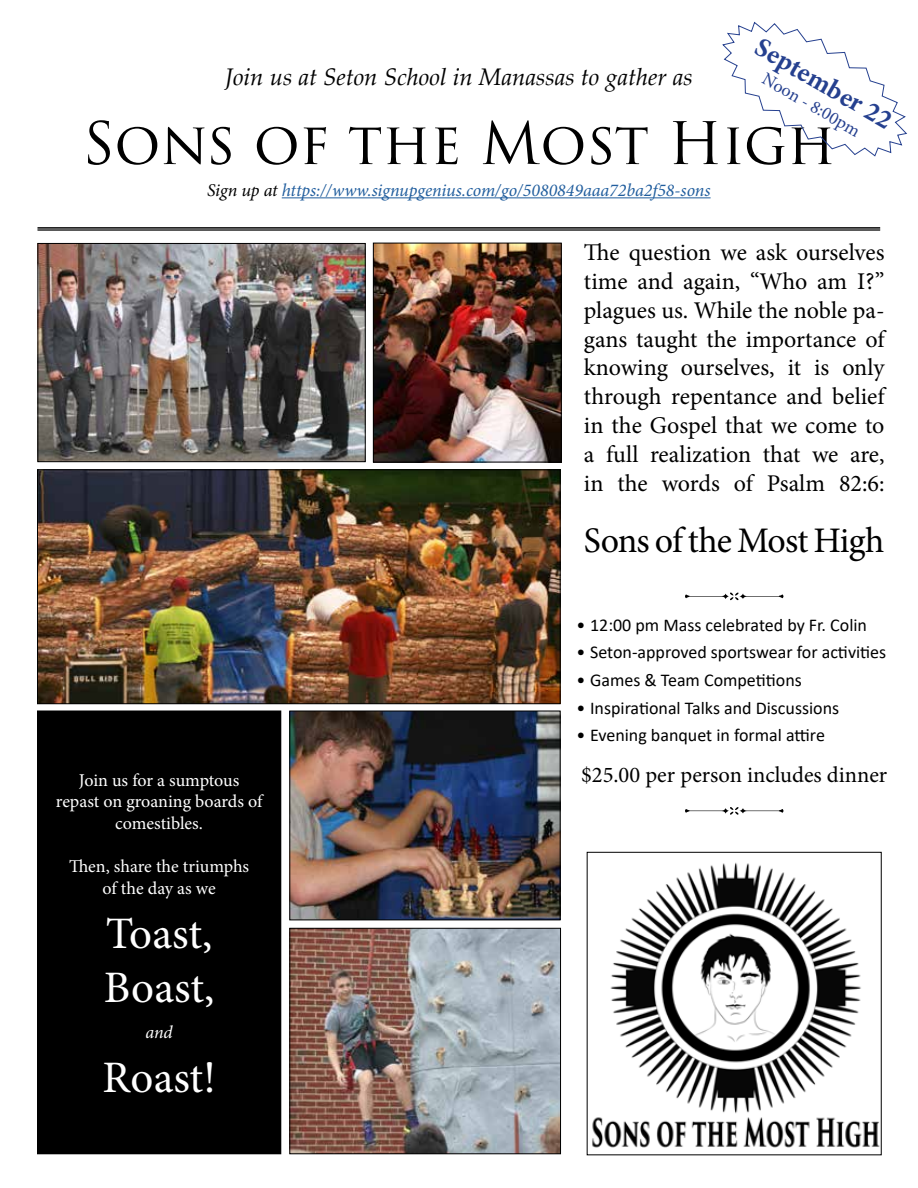
<style>
.page{position:relative;width:918px;height:1188px;background:#fff}
.page>*{position:absolute;margin:0;border:0;box-sizing:border-box;transform-origin:0 0}
.t1{font:72px "Vintage Decorativesigns 2";color:#000}
.t2{font:57px "Trajan Pro 3";letter-spacing:-.005em;color:#000}
.t3{font:45px/54px "Minion Pro";letter-spacing:-.005em;color:#fff}
.t4{font:36px "Minion Pro";letter-spacing:-.025em;color:#000}
.t5{font:700 27px "Minion Pro";color:#25408f}
.t6{font:24px/28.8px "Minion Pro";letter-spacing:-.005em;color:#000;text-align:justify}
.t7{font:italic 24px "Palatino Linotype";color:#000}
.t8{font:22.5px "Minion Pro";color:#000}
.t9{font:18px "Calibri";color:#000}
.t10{font:18px/21.6px "Minion Pro";letter-spacing:-.005em;color:#fff;text-align:center}
.t11{font:italic 18px "Minion Pro";color:#215e9e}
.t12{font:18px "Minion Pro";color:#25408f}
.t13{font:italic 18px "Minion Pro";color:#fff}
.s1{color:#000}
</style>
<div class="page">
<div style="left:38px;top:711px;width:243px;height:443px;background:#000"></div>
<div style="left:37px;top:711px;width:244px;height:443px;border:1px solid #000"></div>
<img style="left:592px;top:862px;width:288px;height:286px">
<hr style="left:282px;top:197px;width:429px;height:1px;background:#215e9e">
<hr style="left:38px;top:227px;width:842px;height:1px;background:#000">
<hr style="left:38px;top:229px;width:842px;height:1px;background:#000">
<hr style="left:38px;top:230px;width:842px;height:1px;background:#000">
<img style="left:39px;top:471px;width:520px;height:231px">
<div style="left:37px;top:469px;width:524px;height:235px;border:1px solid #000"></div>
<img style="left:291px;top:713px;width:268px;height:205px">
<div style="left:289px;top:711px;width:272px;height:209px;border:1px solid #000"></div>
<img style="left:291px;top:930px;width:268px;height:222px">
<div style="left:289px;top:928px;width:272px;height:226px;border:1px solid #000"></div>
<img style="left:40px;top:245px;width:324px;height:215px">
<div style="left:38px;top:243px;width:328px;height:219px;border:1px solid #000"></div>
<img style="left:375px;top:245px;width:185px;height:215px">
<div style="left:373px;top:243px;width:189px;height:219px;border:1px solid #000"></div>
<svg style="left:722px;top:21px;width:185px;height:136px"></svg>
<p class="t5" style="left:767px;top:29px;width:155px;rotate:30deg">September 22</p>
<p class="t7" style="left:225px;top:60px;width:469px">Join us at Seton School in Manassas to gather as</p>
<h2 class="t2" style="left:82px;top:104px;width:755px">Sons of the Most High</h2>
<p class="t11" style="left:207px;top:178px;width:505px"><span class="s1">Sign up at</span> https://www.signupgenius.com/go/5080849aaa72ba2f58-sons</p>
<p class="t12" style="left:770px;top:67px;width:111px;rotate:30deg">Noon - 8:00pm</p>
<p class="t6" style="left:584px;top:238px;width:302px">The question we ask ourselves time and again, “Who am I?” plagues us. While the noble pa&shy;gans taught the importance of knowing ourselves, it is only through repentance and belief in the Gospel that we come to a full realization that we are, in the words of Psalm 82:6:</p>
<h3 class="t4" style="left:584px;top:516px;width:302px">Sons of the Most High</h3>
<h1 class="t1" style="left:685px;top:536px;width:100px">n</h1>
<p class="t9" style="left:577px;top:612px;width:292px">• 12:00 pm Mass celebrated by Fr. Colin</p>
<p class="t10" style="left:79px;top:769px;width:162px">Join us for a sumptous</p>
<p class="t10" style="left:115px;top:812px;width:89px">comestibles.</p>
<p class="t10" style="left:56px;top:791px;width:208px">repast on groaning boards of</p>
<p class="t10" style="left:69px;top:856px;width:182px">Then, share the triumphs of the day as we</p>
<h3 class="t3" style="left:104px;top:907px;width:112px">Toast,<br>Boast,</h3>
<p class="t13" style="left:146px;top:1020px;width:29px">and</p>
<h3 class="t3" style="left:102px;top:1051px;width:115px">Roast!</h3>
<p class="t9" style="left:577px;top:640px;width:311px">• Seton-approved sportswear for activities</p>
<p class="t9" style="left:577px;top:667px;width:227px">• Games &amp; Team Competitions</p>
<p class="t9" style="left:577px;top:695px;width:264px">• Inspirational Talks and Discussions</p>
<p class="t9" style="left:577px;top:723px;width:250px">• Evening banquet in formal attire</p>
<p class="t8" style="left:581px;top:759px;width:308px">$25.00 per person includes dinner</p>
<h1 class="t1" style="left:685px;top:751px;width:100px">n</h1>
</div>
